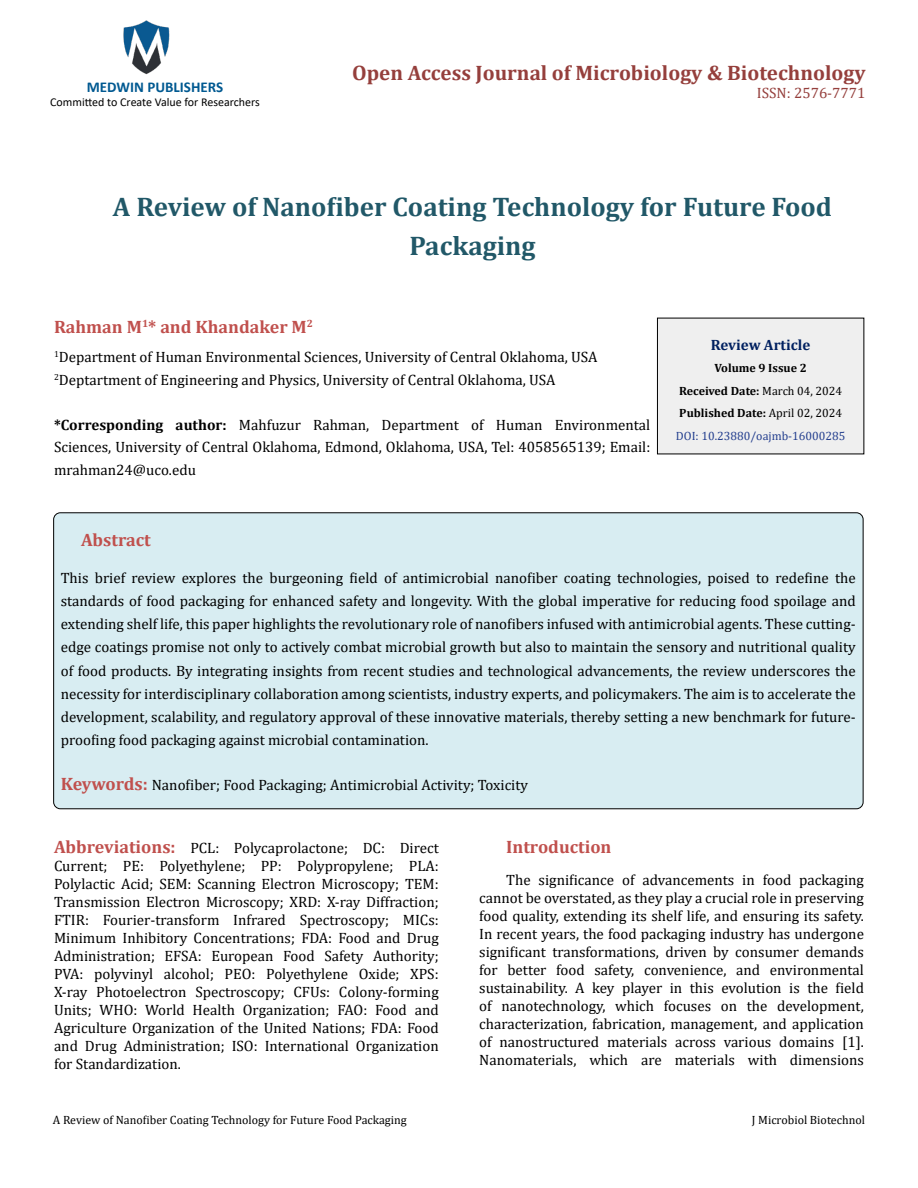
<style>
.page{position:relative;width:918px;height:1188px;background:#fff}
.page>*{position:absolute;margin:0;border:0;box-sizing:border-box;transform-origin:0 0}
.t1{font:700 27px/39px "Cambria";color:#215868;text-align:center}
.t2{font:700 21px "Cambria";color:#953f3c}
.t3{font:700 18px "Cambria";color:#c0504d}
.t4{font:15px/18px "Cambria";color:#000;text-align:justify}
.t5{font:700 15px "Calibri";color:#005991}
.t6{font:15px "Cambria";color:#953f3c}
.t7{font:700 15px "Cambria";color:#002060}
.t8{font:700 12px/22.5px "Cambria";color:#000;text-align:center}
.t9{font:12px "Cambria";color:#000}
.t10{font:12px "Calibri";color:#000}
.s1{font-weight:700}
.s2{font-weight:400}
.s3{font-weight:400;color:#25408f}
.s4{font-weight:700;font-size:18px;color:#c0504d}
</style>
<div class="page">
<img style="left:123px;top:20px;width:47px;height:55px">
<div style="left:657px;top:318px;width:207px;height:136px;background:#efefef"></div>
<div style="left:54px;top:513px;width:809px;height:296px;background:#d8edf2;border-radius:7px"></div>
<p class="t5" style="left:87px;top:76px;width:138px">MEDWIN PUBLISHERS</p>
<p class="t10" style="left:50px;top:94px;width:211px">Committed to Create Value for Researchers</p>
<h2 class="t2" style="left:352px;top:58px;width:515px">Open Access Journal of Microbiology &amp; Biotechnology</h2>
<p class="t6" style="left:757px;top:84px;width:110px">ISSN: 2576-7771</p>
<h1 class="t1" style="left:113px;top:187px;width:721px">A Review of Nanofiber Coating Technology for Future Food<br>Packaging</h1>
<p class="t3" style="left:54px;top:314px;width:261px">Rahman M<sup>1</sup>* and Khandaker M<sup>2</sup></p>
<p class="t4" style="left:54px;top:346px;width:545px;line-height:22.5px"><sup>1</sup>Department of Human Environmental Sciences, University of Central Oklahoma, USA<br><sup>2</sup>Deptartment of Engineering and Physics, University of Central Oklahoma, USA</p>
<p class="t4" style="left:54px;top:413px;width:598px;line-height:22.5px"><span class="s1">*Corresponding author:</span> Mahfuzur Rahman, Department of Human Environmental Sciences, University of Central Oklahoma, Edmond, Oklahoma, USA, Tel: 4058565139; Email: mrahman24@uco.edu</p>
<p class="t7" style="left:711px;top:334px;width:101px">Review Article</p>
<p class="t8" style="left:676px;top:356px;width:171px">Volume 9 Issue 2<br>Received Date: <span class="s2">March 04, 2024<br></span>Published Date: <span class="s2">April 02, 2024<br></span><span class="s3">DOI: 10.23880/oajmb-16000285</span></p>
<p class="t3" style="left:81px;top:527px;width:71px">Abstract</p>
<p class="t4" style="left:61px;top:566px;width:797px;line-height:23.2px">This brief review explores the burgeoning field of antimicrobial nanofiber coating technologies, poised to redefine the standards of food packaging for enhanced safety and longevity. With the global imperative for reducing food spoilage and extending shelf life, this paper highlights the revolutionary role of nanofibers infused with antimicrobial agents. These cutting&shy;edge coatings promise not only to actively combat microbial growth but also to maintain the sensory and nutritional quality of food products. By integrating insights from recent studies and technological advancements, the review underscores the necessity for interdisciplinary collaboration among scientists, industry experts, and policymakers. The aim is to accelerate the development, scalability, and regulatory approval of these innovative materials, thereby setting a new benchmark for future&shy;proofing food packaging against microbial contamination.</p>
<p class="t4" style="left:61px;top:776px;width:469px"><span class="s4">Keywords:</span> Nanofiber; Food Packaging; Antimicrobial Activity; Toxicity</p>
<p class="t4" style="left:54px;top:839px;width:386px"><span class="s4">Abbreviations:</span> PCL: Polycaprolactone; DC: Direct Current; PE: Polyethylene; PP: Polypropylene; PLA:<br>Polylactic Acid; SEM: Scanning Electron Microscopy; TEM:<br>Transmission Electron Microscopy; XRD: X-ray Diffraction; FTIR: Fourier-transform Infrared Spectroscopy; MICs:<br>Minimum Inhibitory Concentrations; FDA: Food and Drug Administration; EFSA: European Food Safety Authority; PVA: polyvinyl alcohol; PEO: Polyethylene Oxide; XPS:<br>X-ray Photoelectron Spectroscopy; CFUs: Colony-forming Units; WHO: World Health Organization; FAO: Food and Agriculture Organization of the United Nations; FDA: Food and Drug Administration; ISO: International Organization for Standardization.</p>
<p class="t3" style="left:506px;top:834px;width:107px">Introduction</p>
<p class="t4" style="left:479px;top:871px;width:386px;text-indent:27px">The significance of advancements in food packaging cannot be overstated, as they play a crucial role in preserving food quality, extending its shelf life, and ensuring its safety.<br>In recent years, the food packaging industry has undergone significant transformations, driven by consumer demands for better food safety, convenience, and environmental sustainability. A key player in this evolution is the field of nanotechnology, which focuses on the development, characterization, fabrication, management, and application of nanostructured materials across various domains [1].<br>Nanomaterials, which are materials with dimensions</p>
<p class="t9" style="left:53px;top:1113px;width:355px">A Review of Nanofiber Coating Technology for Future Food Packaging</p>
<p class="t9" style="left:752px;top:1113px;width:115px">J Microbiol Biotechnol</p>
</div>
